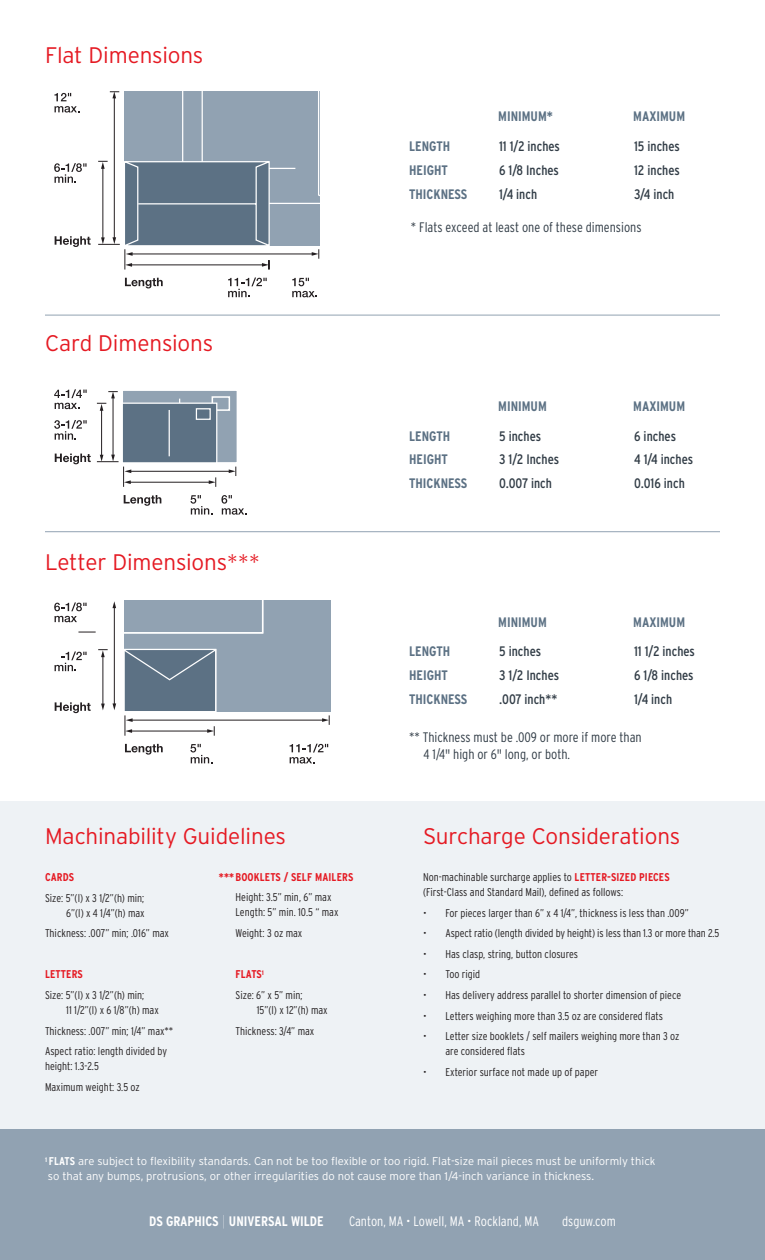
<style>
.page{position:relative;width:765px;height:1260px;background:#fff}
.page>*{position:absolute;margin:0;border:0;box-sizing:border-box;transform-origin:0 0}
.t1{font:300 22.5px "Interstate";letter-spacing:-.01em;color:#e51a23}
.t2{font:condensed 13.75px "Interstate";color:#313c46}
.t3{font:700 condensed 13.75px "Interstate";color:#5c7184}
.t4{font:300 condensed 13.75px/17.5px "Interstate";color:#313c46}
.t5{font:300 condensed 13.75px "Interstate";color:#fff}
.t6{font:700 condensed 13.75px "Interstate";color:#fff}
.t7{font:300 condensed 11.25px/15px "Interstate";color:#231f20}
.t8{font:300 11.25px/15px "Interstate";color:#fff}
.t9{font:700 condensed 11.25px "Interstate";letter-spacing:.01em;color:#e51a23}
.s1{font-weight:700;color:#e51a23}
.s2{font-weight:700;font-stretch:condensed}
.s3{font-weight:100;font-stretch:normal}
</style>
<div class="page">
<div style="left:0;top:802px;width:765px;height:408px;background:#eef2f5"></div>
<svg style="left:54px;top:93px;width:25px;height:20px"></svg>
<svg style="left:54px;top:163px;width:33px;height:20px"></svg>
<svg style="left:55px;top:236px;width:36px;height:11px"></svg>
<svg style="left:292px;top:278px;width:25px;height:19px"></svg>
<svg style="left:228px;top:278px;width:39px;height:19px"></svg>
<svg style="left:98px;top:91px;width:222px;height:179px"></svg>
<svg style="left:125px;top:278px;width:38px;height:10px"></svg>
<div style="left:122px;top:390px;width:115px;height:73px;background:#91a2b2"></div>
<div style="left:122px;top:389px;width:116px;height:75px;border:2px solid #fff"></div>
<hr style="left:179px;top:399px;width:1px;height:56px;background:#fff">
<div style="left:212px;top:396px;width:18px;height:15px;border:2px solid #fff"></div>
<div style="left:122px;top:403px;width:95px;height:60px;background:#5c7184"></div>
<div style="left:122px;top:403px;width:95px;height:60px;border:1px solid #fff"></div>
<svg style="left:168px;top:408px;width:43px;height:49px"></svg>
<hr style="left:101px;top:410px;width:1px;height:46px;background:#241f21">
<hr style="left:113px;top:397px;width:1px;height:59px;background:#241f21">
<svg style="left:97px;top:391px;width:21px;height:20px"></svg>
<hr style="left:130px;top:482px;width:80px;height:1px;background:#241f21">
<svg style="left:209px;top:477px;width:8px;height:10px"></svg>
<hr style="left:130px;top:471px;width:100px;height:1px;background:#241f21">
<svg style="left:229px;top:467px;width:8px;height:9px"></svg>
<svg style="left:97px;top:455px;width:34px;height:32px"></svg>
<svg style="left:221px;top:495px;width:26px;height:20px"></svg>
<svg style="left:191px;top:495px;width:21px;height:20px"></svg>
<svg style="left:124px;top:495px;width:37px;height:11px"></svg>
<svg style="left:54px;top:389px;width:33px;height:20px"></svg>
<svg style="left:54px;top:420px;width:33px;height:20px"></svg>
<svg style="left:55px;top:454px;width:36px;height:10px"></svg>
<div style="left:124px;top:600px;width:206px;height:112px;background:#91a2b2"></div>
<svg style="left:55px;top:651px;width:32px;height:20px"></svg>
<svg style="left:55px;top:702px;width:36px;height:11px"></svg>
<svg style="left:125px;top:744px;width:38px;height:11px"></svg>
<hr style="left:103px;top:656px;width:1px;height:49px;background:#241f21">
<svg style="left:101px;top:704px;width:4px;height:6px"></svg>
<svg style="left:98px;top:649px;width:10px;height:8px"></svg>
<hr style="left:114px;top:607px;width:1px;height:98px;background:#241f21">
<svg style="left:113px;top:703px;width:3px;height:7px"></svg>
<svg style="left:54px;top:600px;width:209px;height:34px"></svg>
<hr style="left:132px;top:720px;width:191px;height:1px;background:#241f21">
<svg style="left:322px;top:715px;width:8px;height:10px"></svg>
<svg style="left:124px;top:648px;width:93px;height:88px"></svg>
<svg style="left:290px;top:744px;width:38px;height:20px"></svg>
<svg style="left:190px;top:744px;width:22px;height:19px"></svg>
<hr style="left:45px;top:315px;width:675px;height:1px;background:#91a2b2">
<hr style="left:45px;top:532px;width:675px;height:1px;background:#91a2b2">
<div style="left:1px;top:1130px;width:764px;height:130px;background:#91a2b2"></div>
<h1 class="t1" style="left:45px;top:42px;width:160px">Flat Dimensions</h1>
<h1 class="t1" style="left:45px;top:330px;width:170px">Card Dimensions</h1>
<h1 class="t1" style="left:45px;top:549px;width:216px">Letter Dimensions***</h1>
<p class="t3" style="left:498px;top:109px;width:56px">MINIMUM*</p>
<p class="t3" style="left:633px;top:109px;width:53px">MAXIMUM</p>
<p class="t3" style="left:409px;top:139px;width:42px">LENGTH</p>
<p class="t2" style="left:499px;top:139px;width:62px">11 1/2 inches</p>
<p class="t2" style="left:634px;top:139px;width:47px">15 inches</p>
<p class="t3" style="left:409px;top:162px;width:40px">HEIGHT</p>
<p class="t2" style="left:499px;top:162px;width:61px">6 1/8 Inches</p>
<p class="t2" style="left:634px;top:162px;width:47px">12 inches</p>
<p class="t3" style="left:409px;top:186px;width:60px">THICKNESS</p>
<p class="t2" style="left:499px;top:186px;width:40px">1/4 inch</p>
<p class="t2" style="left:634px;top:186px;width:42px">3/4 inch</p>
<p class="t4" style="left:411px;top:219px;width:232px">* Flats exceed at least one of these dimensions</p>
<p class="t3" style="left:498px;top:398px;width:50px">MINIMUM</p>
<p class="t3" style="left:633px;top:398px;width:53px">MAXIMUM</p>
<p class="t3" style="left:409px;top:428px;width:42px">LENGTH</p>
<p class="t2" style="left:499px;top:428px;width:43px">5 inches</p>
<p class="t2" style="left:634px;top:428px;width:43px">6 inches</p>
<p class="t3" style="left:409px;top:452px;width:40px">HEIGHT</p>
<p class="t2" style="left:499px;top:452px;width:61px">3 1/2 Inches</p>
<p class="t2" style="left:634px;top:452px;width:61px">4 1/4 inches</p>
<p class="t3" style="left:409px;top:476px;width:60px">THICKNESS</p>
<p class="t2" style="left:499px;top:476px;width:54px">0.007 inch</p>
<p class="t2" style="left:634px;top:476px;width:52px">0.016 inch</p>
<p class="t3" style="left:498px;top:614px;width:50px">MINIMUM</p>
<p class="t3" style="left:633px;top:614px;width:53px">MAXIMUM</p>
<p class="t3" style="left:409px;top:644px;width:42px">LENGTH</p>
<p class="t2" style="left:499px;top:644px;width:43px">5 inches</p>
<p class="t2" style="left:634px;top:644px;width:62px">11 1/2 inches</p>
<p class="t3" style="left:409px;top:668px;width:40px">HEIGHT</p>
<p class="t2" style="left:499px;top:668px;width:61px">3 1/2 Inches</p>
<p class="t2" style="left:634px;top:668px;width:61px">6 1/8 inches</p>
<p class="t3" style="left:409px;top:691px;width:60px">THICKNESS</p>
<p class="t2" style="left:499px;top:691px;width:60px">.007 inch**</p>
<p class="t2" style="left:634px;top:691px;width:40px">1/4 inch</p>
<p class="t4" style="left:424px;top:728px;width:220px;text-indent:-14px">** Thickness must be .009 or more if more than<br>4 1/4" high or 6" long, or both.</p>
<h1 class="t1" style="left:45px;top:823px;width:243px">Machinability Guidelines</h1>
<h1 class="t1" style="left:423px;top:823px;width:259px">Surcharge Considerations</h1>
<p class="t9" style="left:45px;top:871px;width:30px">CARDS</p>
<p class="t7" style="left:45px;top:890px;width:101px;text-align:right">Size: 5”(l) x 3 1/2”(h) min;<br>6”(l) x 4 1/4”(h) max</p>
<p class="t7" style="left:45px;top:926px;width:126px">Thickness: .007” min; .016” max</p>
<p class="t9" style="left:45px;top:968px;width:39px">LETTERS</p>
<p class="t7" style="left:66px;top:987px;width:94px;text-indent:-21px">Size: 5”(l) x 3 1/2”(h) min;<br>11 1/2”(l) x 6 1/8”(h) max</p>
<p class="t7" style="left:45px;top:1020px;width:130px;line-height:20.6px">Thickness: .007” min; 1/4” max**<br>Aspect ratio: length divided by</p>
<p class="t7" style="left:45px;top:1056px;width:96px;line-height:20.6px">height: 1.3-2.5<br>Maximum weight: 3.5 oz</p>
<p class="t9" style="left:219px;top:871px;width:136px">***BOOKLETS / SELF MAILERS</p>
<p class="t7" style="left:236px;top:890px;width:104px">Height: 3.5” min, 6” max<br>Length: 5” min. 10.5 “ max</p>
<p class="t7" style="left:236px;top:926px;width:68px">Weight: 3 oz max</p>
<p class="t7" style="left:236px;top:964px;width:69px;line-height:20.6px"><span class="s1">FLATS</span><sup>1<br></sup>Size: 6” x 5” min;</p>
<p class="t7" style="left:236px;top:1000px;width:94px;line-height:20.6px;text-indent:21px">15”(l) x 12”(h) max<br>Thickness: 3/4” max</p>
<p class="t7" style="left:423px;top:869px;width:248px">Non-machinable surcharge applies to <span class="s1">LETTER-SIZED PIECES </span>(First-Class and Standard Mail), defined as follows:</p>
<p class="t7" style="left:423px;top:905px;width:267px">• For pieces larger than 6” x 4 1/4”, thickness is less than .009”</p>
<p class="t7" style="left:423px;top:926px;width:298px">• Aspect ratio (length divided by height) is less than 1.3 or more than 2.5</p>
<p class="t7" style="left:423px;top:946px;width:157px">• Has clasp, string, button closures</p>
<p class="t7" style="left:423px;top:967px;width:59px">• Too rigid</p>
<p class="t7" style="left:423px;top:987px;width:260px">• Has delivery address parallel to shorter dimension of piece</p>
<p class="t7" style="left:423px;top:1008px;width:242px">• Letters weighing more than 3.5 oz are considered flats</p>
<p class="t7" style="left:445px;top:1029px;width:235px;text-indent:-22px">• Letter size booklets / self mailers weighing more than 3 oz are considered flats</p>
<p class="t7" style="left:423px;top:1064px;width:177px">• Exterior surface not made up of paper</p>
<p class="t8" style="left:45px;top:1154px;width:612px"><sup>1</sup> <span class="s2">FLATS</span> are subject to flexibility standards. Can not be too flexible or too rigid. Flat-size mail pieces must be uniformly thick so that any bumps, protrusions, or other irregularities do not cause more than 1/4-inch variance in thickness.</p>
<p class="t6" style="left:149px;top:1214px;width:176px">DS GRAPHICS <span class="s3">|</span> UNIVERSAL WILDE</p>
<p class="t5" style="left:349px;top:1214px;width:192px">Canton, MA • Lowell, MA • Rockland, MA</p>
<p class="t5" style="left:562px;top:1214px;width:55px">dsguw.com</p>
</div>
